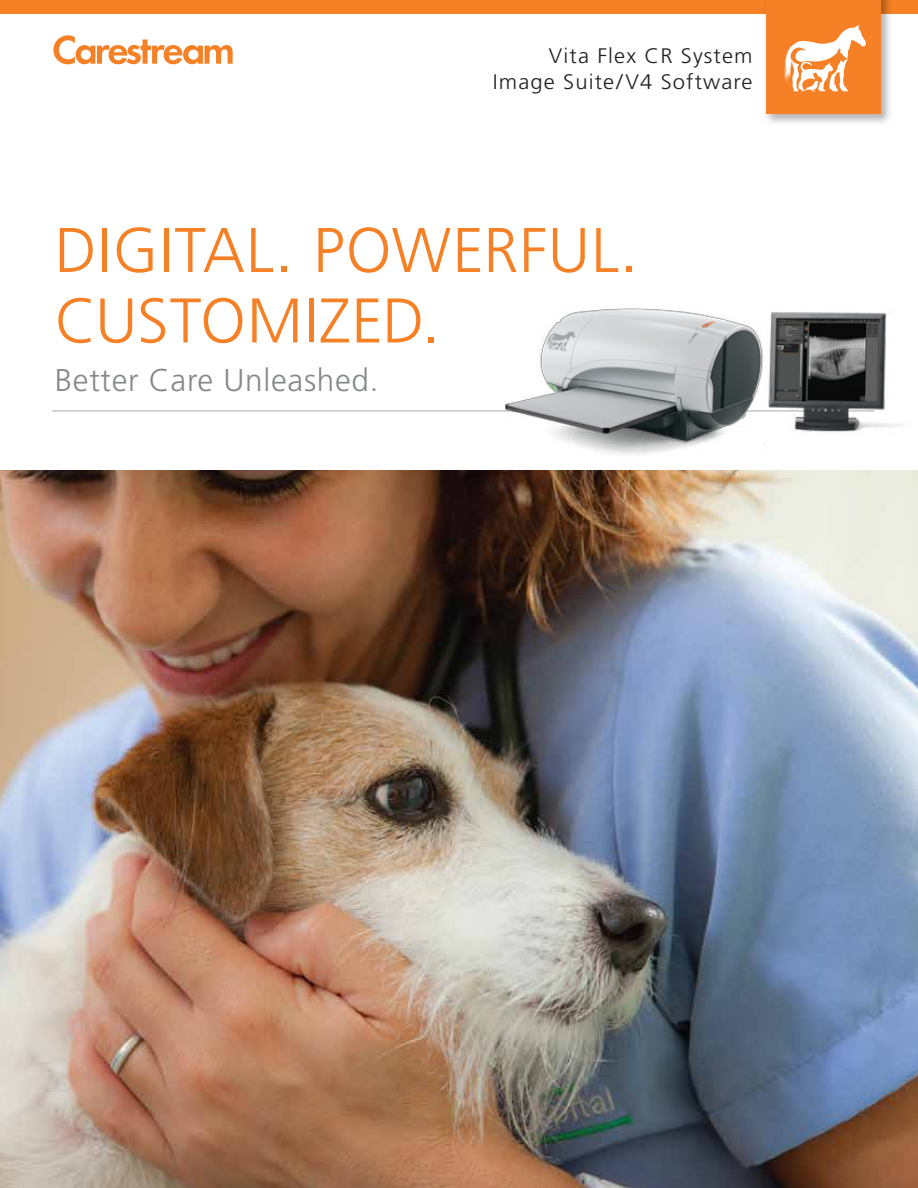
<style>
.page{position:relative;width:918px;height:1188px;background:#fff}
.page>*{position:absolute;margin:0;border:0;box-sizing:border-box;transform-origin:0 0}
.t1{font:300 63px/70.5px "Frutiger LT Std";letter-spacing:.015em;color:#f58025}
.t2{font:300 31.5px "Frutiger LT Std";letter-spacing:.02em;color:#86888a}
.t3{font:300 21px/25.2px "Frutiger LT Std";letter-spacing:.05em;color:#231f20;text-align:right;scale:1.05 1}
</style>
<div class="page">
<svg style="left:53px;top:35px;width:180px;height:29px"></svg>
<img style="left:0;top:470px;width:918px;height:718px">
<hr style="left:52px;top:411px;width:822px;height:1px;background:#a7a9ac">
<img style="left:478px;top:306px;width:440px;height:173px">
<div style="left:0;top:0;width:918px;height:14px;background:#f58025"></div>
<img style="left:766px;top:0;width:124px;height:123px">
<div style="left:766px;top:0;width:115px;height:114px;background:#f58025"></div>
<svg style="left:783px;top:25px;width:83px;height:66px"></svg>
<p class="t3" style="left:493px;top:44px;width:249px">Vita Flex CR System<br>Image Suite/V4 Software</p>
<h1 class="t1" style="left:55px;top:216px;width:584px">DIGITAL. POWERFUL.<br>CUSTOMIZED.</h1>
<h2 class="t2" style="left:55px;top:362px;width:325px">Better Care Unleashed.</h2>
</div>
